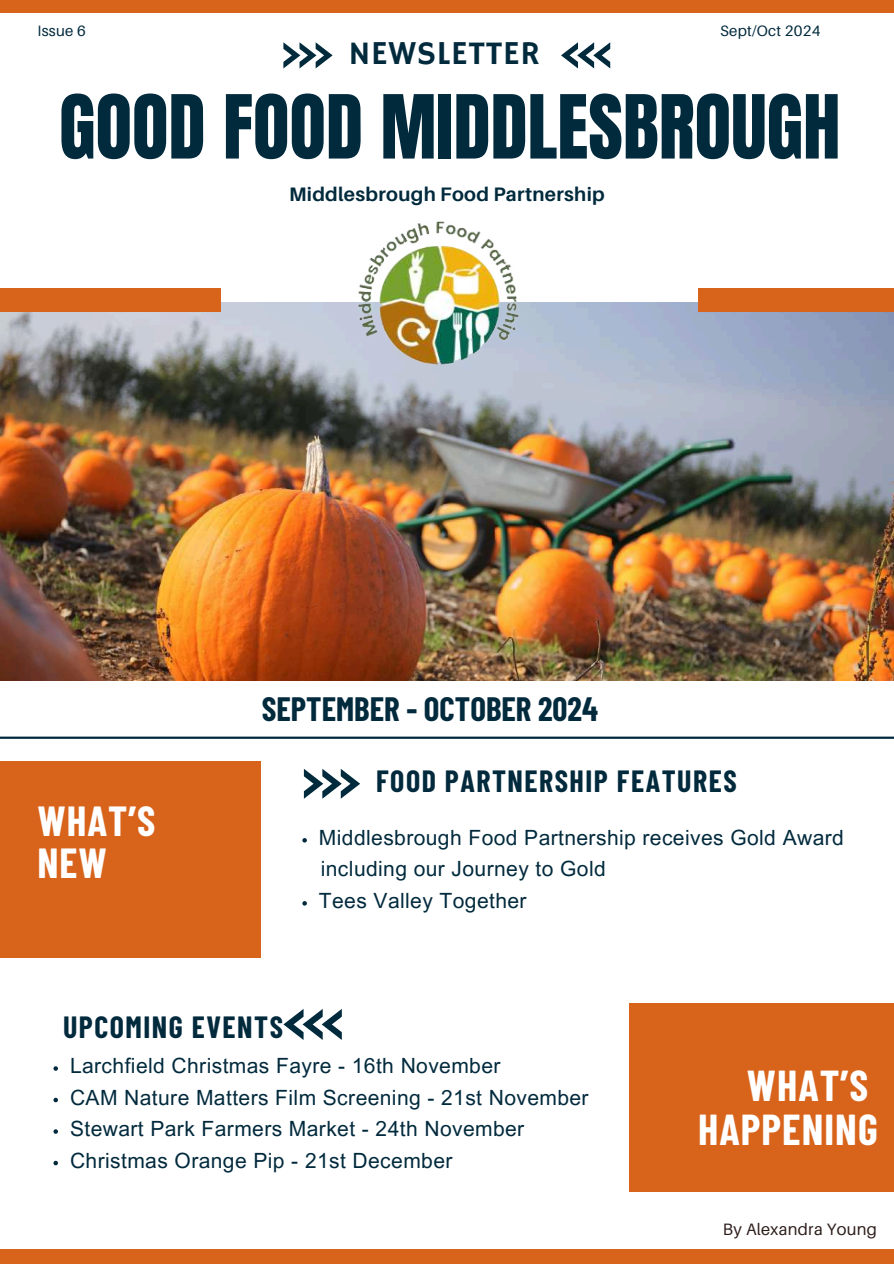
<style>
.page{position:relative;width:894px;height:1264px;background:#fff}
.page>*{position:absolute;margin:0;border:0;box-sizing:border-box;transform-origin:0 0}
.t1{font:75px "Anton";color:#022a3d}
.t2{font:700 42.3px/43.8px "Barlow Condensed";letter-spacing:.025em;color:#fff;text-align:right}
.t3{font:700 41.1px/42.8px "Barlow Condensed";letter-spacing:.025em;color:#fff}
.t4{font:33.3px "Hammersmith One";letter-spacing:.02em;color:#022a3d}
.t5{font:700 33px "Barlow Condensed";color:#022a3d}
.t6{font:700 30px "Barlow Condensed";letter-spacing:.05em;color:#022a3d}
.t7{font:21px/31.5px "Arial MT Pro";letter-spacing:.02em;color:#022a3d}
.t8{font:700 19.5px "Aileron";letter-spacing:.015em;color:#022a3d}
.t9{font:16.5px "Aileron";letter-spacing:.015em;color:#2d1e1a}
.t10{font:15px "Aileron";letter-spacing:.015em;color:#022a3d}
</style>
<div class="page">
<img style="left:0;top:302px;width:893px;height:378px">
<div style="left:0;top:288px;width:220px;height:23px;background:#d8641c"></div>
<div style="left:698px;top:288px;width:195px;height:23px;background:#d8641c"></div>
<svg style="left:304px;top:769px;width:56px;height:29px"></svg>
<div style="left:628px;top:1002px;width:265px;height:189px;background:#d8641c"></div>
<svg style="left:283px;top:1009px;width:59px;height:30px"></svg>
<svg style="left:283px;top:42px;width:49px;height:26px"></svg>
<svg style="left:561px;top:42px;width:49px;height:26px"></svg>
<div style="left:0;top:0;width:893px;height:12px;background:#d8641c"></div>
<div style="left:0;top:761px;width:260px;height:196px;background:#d8641c"></div>
<div style="left:0;top:1249px;width:893px;height:14px;background:#d8641c"></div>
<hr style="left:0;top:736px;width:893px;height:2px;background:#022a3d">
<img style="left:340px;top:221px;width:199px;height:161px">
<svg style="left:302px;top:838px;width:5px;height:4px"></svg>
<svg style="left:302px;top:901px;width:5px;height:4px"></svg>
<svg style="left:53px;top:1066px;width:5px;height:4px"></svg>
<svg style="left:53px;top:1097px;width:5px;height:5px"></svg>
<svg style="left:53px;top:1129px;width:5px;height:4px"></svg>
<svg style="left:53px;top:1160px;width:5px;height:5px"></svg>
<p class="t10" style="left:37px;top:21px;width:50px">Issue 6</p>
<p class="t10" style="left:720px;top:21px;width:102px">Sept/Oct 2024</p>
<h3 class="t4" style="left:348px;top:33px;width:193px">NEWSLETTER</h3>
<h1 class="t1" style="left:59px;top:73px;width:782px">GOOD FOOD MIDDLESBROUGH</h1>
<p class="t8" style="left:289px;top:182px;width:317px">Middlesbrough Food Partnership</p>
<h3 class="t5" style="left:262px;top:688px;width:337px">SEPTEMBER - OCTOBER 2024</h3>
<h3 class="t3" style="left:37px;top:797px;width:119px">WHAT’S<br>NEW</h3>
<h3 class="t6" style="left:376px;top:762px;width:362px">FOOD PARTNERSHIP FEATURES</h3>
<p class="t7" style="left:319px;top:824px;width:526px">Middlesbrough Food Partnership receives Gold Award including our Journey to Gold<br>Tees Valley Together</p>
<h3 class="t6" style="left:63px;top:1007px;width:221px">UPCOMING EVENTS</h3>
<p class="t7" style="left:70px;top:1052px;width:520px">Larchfield Christmas Fayre - 16th November<br>CAM Nature Matters Film Screening - 21st November Stewart Park Farmers Market - 24th November Christmas Orange Pip - 21st December</p>
<h2 class="t2" style="left:698px;top:1062px;width:181px">WHAT’S<br>HAPPENING</h2>
<p class="t9" style="left:722px;top:1218px;width:156px">By Alexandra Young</p>
</div>
